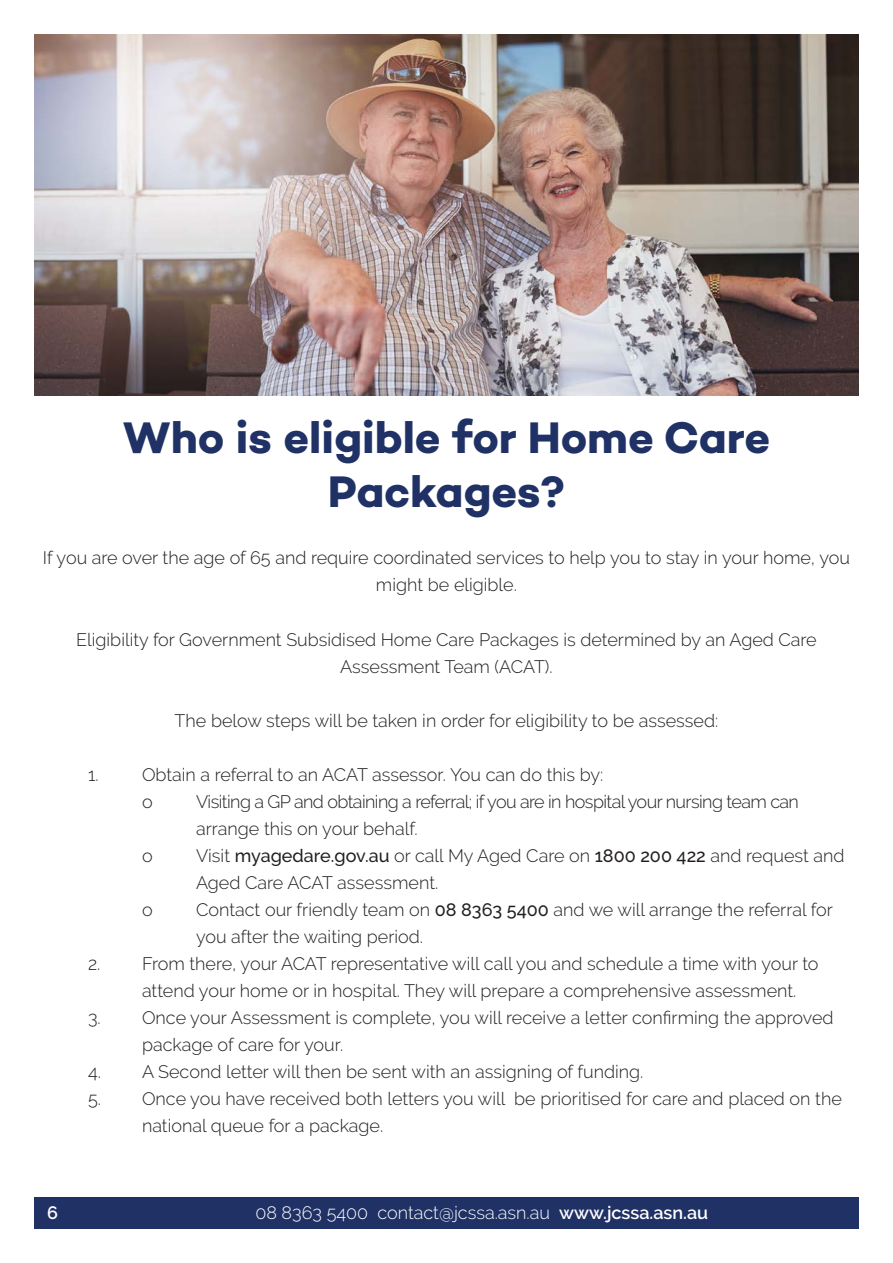
<style>
.page{position:relative;width:893px;height:1263px;background:#fff}
.page>*{position:absolute;margin:0;border:0;box-sizing:border-box;transform-origin:0 0}
.t1{font:45px/54px "Campton Bold DEMO";letter-spacing:-.005em;color:#1f3165;text-align:center}
.t2{font:300 18px/27px "Raleway";color:#231f20}
.t3{font:300 18px/27px "Raleway";letter-spacing:-.035em;color:#231f20}
.t4{font:300 18px "Raleway";color:#fff}
.t5{font:600 18px "Raleway";color:#fff}
.s1{font-weight:500}
.s2{font-weight:600}
</style>
<div class="page">
<img style="left:34px;top:34px;width:825px;height:361px">
<div style="left:34px;top:1197px;width:825px;height:32px;background:#1f3165"></div>
<p class="t1" style="left:123px;top:410px;width:649px">Who is eligible for Home Care<br>Packages?</p>
<p class="t2" style="left:43px;top:545px;width:808px;text-align:center">If you are over the age of 65 and require coordinated services to help you to stay in your home, you might be eligible.</p>
<p class="t2" style="left:76px;top:626px;width:742px;text-align:center">Eligibility for Government Subsidised Home Care Packages is determined by an Aged Care<br>Assessment Team (ACAT).</p>
<p class="t2" style="left:175px;top:707px;width:545px">The below steps will be taken in order for eligibility to be assessed:</p>
<p class="t2" style="left:88px;top:761px;width:12px">1.</p>
<p class="t2" style="left:142px;top:761px;width:463px">Obtain a referral to an ACAT assessor. You can do this by:</p>
<p class="t2" style="left:142px;top:788px;width:12px">o</p>
<p class="t3" style="left:196px;top:788px;width:604px">Visiting a GP and obtaining a referral; if you are in hospital your nursing team can arrange this on your behalf.</p>
<p class="t2" style="left:142px;top:842px;width:12px">o</p>
<p class="t2" style="left:196px;top:842px;width:650px">Visit <span class="s1">myagedare.gov.au</span> or call My Aged Care on <span class="s1">1800 200 422</span> and request and<br>Aged Care ACAT assessment.</p>
<p class="t2" style="left:142px;top:896px;width:12px">o</p>
<p class="t2" style="left:196px;top:896px;width:638px">Contact our friendly team on <span class="s1">08 8363 5400</span> and we will arrange the referral for you after the waiting period.</p>
<p class="t2" style="left:142px;top:950px;width:678px;text-indent:-54px">2. From there, your ACAT representative will call you and schedule a time with your to attend your home or in hospital. They will prepare a comprehensive assessment.</p>
<p class="t2" style="left:142px;top:1004px;width:693px;text-indent:-54px">3. Once your Assessment is complete, you will receive a letter confirming the approved package of care for your.</p>
<p class="t2" style="left:88px;top:1058px;width:557px">4. A Second letter will then be sent with an assigning of funding.</p>
<p class="t2" style="left:142px;top:1085px;width:701px;text-indent:-54px">5. Once you have received both letters you will be prioritised for care and placed on the national queue for a package.</p>
<p class="t5" style="left:47px;top:1202px;width:12px">6</p>
<p class="t4" style="left:255px;top:1202px;width:454px">08 8363 5400 contact@jcssa.asn.au <span class="s2">www.jcssa.asn.au</span></p>
</div>
